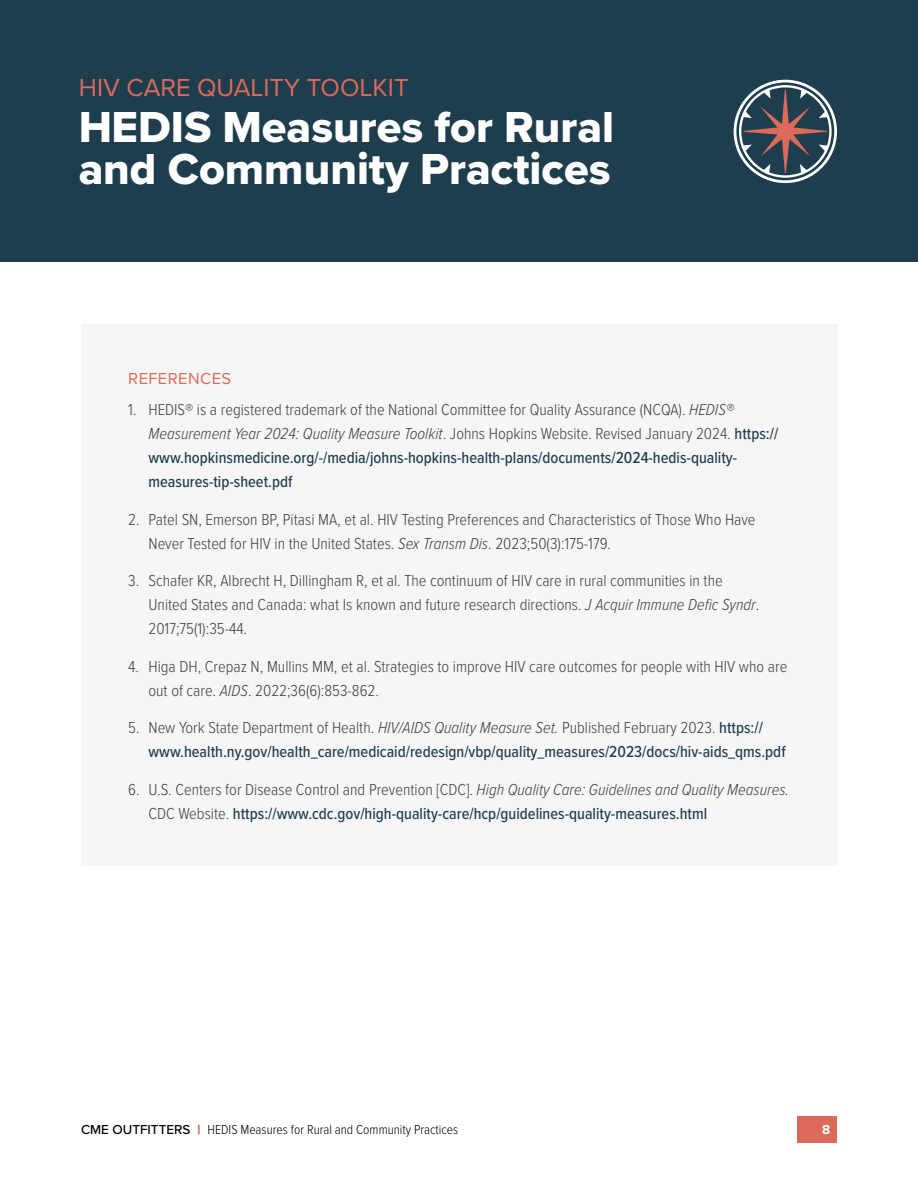
<style>
.page{position:relative;width:918px;height:1188px;background:#fff}
.page>*{position:absolute;margin:0;border:0;box-sizing:border-box;transform-origin:0 0}
.t1{font:45px/42px "Proxima Nova Extrabld";color:#fff}
.t2{font:25.5px "Proxima Nova";color:#dc6a5b}
.t3{font:300 16.5px/24px "Proxima Nova Cond";color:#414042}
.t4{font:500 16.5px/24px "Proxima Nova Cond";color:#1e3e4e}
.t5{font:16.5px "Proxima Nova";letter-spacing:.025em;color:#dc6a5b}
.t6{font:300 13.5px "Proxima Nova Cond";color:#000}
.t7{font:700 13.5px "Proxima Nova";color:#fff}
.s1{font-style:italic}
.s2{font-weight:500;color:#1e3e4e}
.s3{font-weight:300;color:#414042}
.s4{font-weight:300;font-style:italic;color:#414042}
.s5{font-family:"Proxima Nova";font-weight:500}
.s6{font-family:"Proxima Nova";font-weight:900;color:#dc6a5b}
</style>
<div class="page">
<div style="left:0;top:0;width:918px;height:261px;background:#1e3e4e"></div>
<svg style="left:734px;top:80px;width:103px;height:103px"></svg>
<div style="left:798px;top:1116px;width:39px;height:27px;background:#dc6a5b"></div>
<div style="left:81px;top:324px;width:756px;height:542px;background:#f6f6f7"></div>
<h2 class="t2" style="left:79px;top:77px;width:331px">HIV CARE QUALITY TOOLKIT</h2>
<h1 class="t1" style="left:78px;top:108px;width:537px">HEDIS Measures for Rural and Community Practices</h1>
<p class="t5" style="left:128px;top:372px;width:104px">REFERENCES</p>
<p class="t3" style="left:148px;top:398px;width:631px;text-indent:-20px">1. HEDIS® is a registered trademark of the National Committee for Quality Assurance (NCQA). <span class="s1">HEDIS® Measurement Year 2024: Quality Measure Toolkit</span>. Johns Hopkins Website. Revised January 2024. <span class="s2">https:// www.hopkinsmedicine.org/-/media/johns-hopkins-health-plans/documents/2024-hedis-quality&shy;measures-tip-sheet.pdf</span></p>
<p class="t3" style="left:148px;top:508px;width:609px;text-indent:-20px">2. Patel SN, Emerson BP, Pitasi MA, et al. HIV Testing Preferences and Characteristics of Those Who Have<br>Never Tested for HIV in the United States. <span class="s1">Sex Transm Dis</span>. 2023;50(3):175-179.</p>
<p class="t3" style="left:148px;top:570px;width:612px;text-indent:-20px">3. Schafer KR, Albrecht H, Dillingham R, et al. The continuum of HIV care in rural communities in the<br>United States and Canada: what Is known and future research directions. <span class="s1">J Acquir Immune Defic Syndr</span>.<br>2017;75(1):35-44.</p>
<p class="t3" style="left:148px;top:655px;width:640px;text-indent:-20px">4. Higa DH, Crepaz N, Mullins MM, et al. Strategies to improve HIV care outcomes for people with HIV who are out of care. <span class="s1">AIDS</span>. 2022;36(6):853-862.</p>
<p class="t4" style="left:148px;top:717px;width:639px;text-indent:-20px"><span class="s3">5. New York State Department of Health.</span> <span class="s4">HIV/AIDS Quality Measure Set.</span> <span class="s3">Published February 2023.</span> https:// www.health.ny.gov/health_care/medicaid/redesign/vbp/quality_measures/2023/docs/hiv-aids_qms.pdf</p>
<p class="t4" style="left:148px;top:778px;width:642px;text-indent:-20px"><span class="s3">6. U.S. Centers for Disease Control and Prevention [CDC].</span> <span class="s4">High Quality Care: Guidelines and Quality Measures.<br></span><span class="s3">CDC Website.</span> https://www.cdc.gov/high-quality-care/hcp/guidelines-quality-measures.html</p>
<p class="t6" style="left:81px;top:1124px;width:379px"><span class="s5">CME OUTFITTERS</span> <span class="s6">|</span> HEDIS Measures for Rural and Community Practices</p>
<p class="t7" style="left:822px;top:1124px;width:10px">8</p>
</div>
